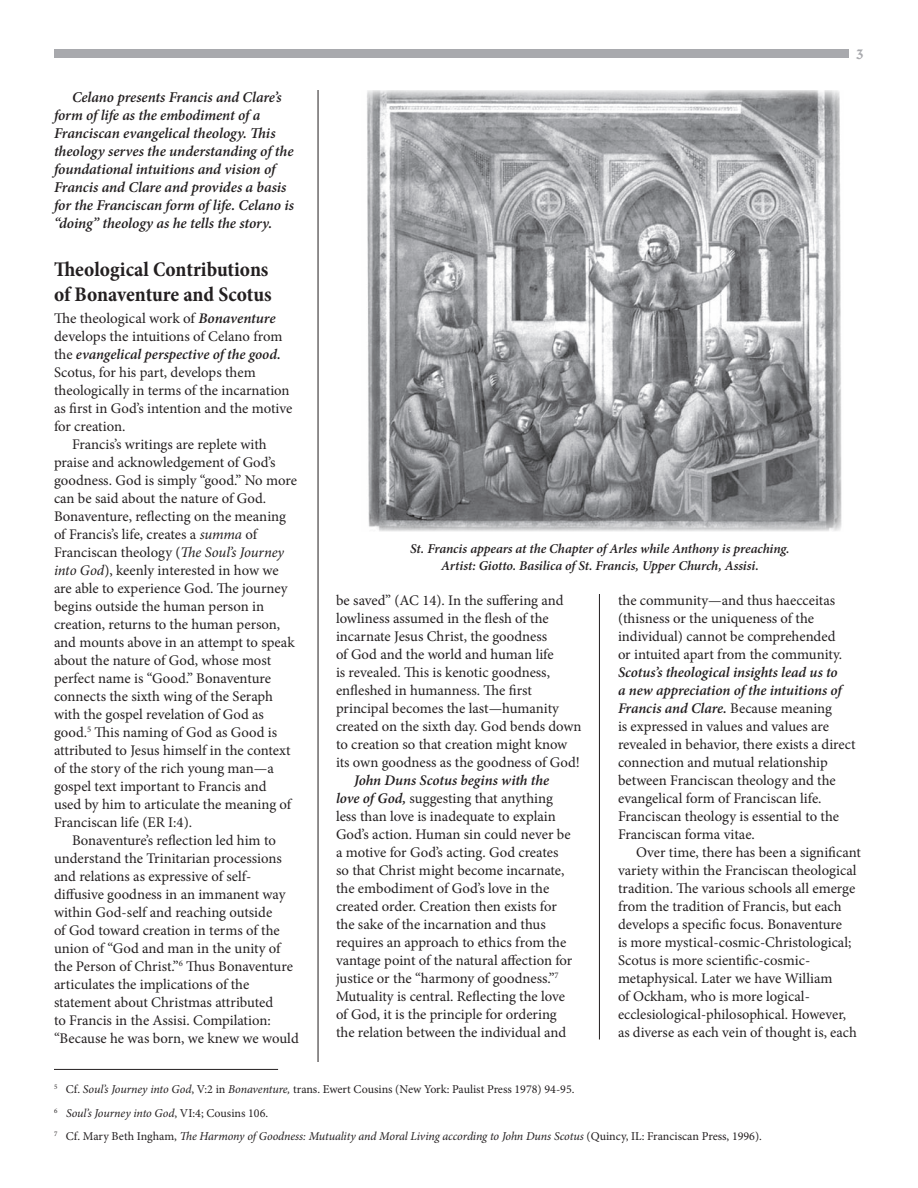
<style>
.page{position:relative;width:918px;height:1188px;background:#fff}
.page>*{position:absolute;margin:0;border:0;box-sizing:border-box;transform-origin:0 0}
.subHEAD{font:700 condensed 21px/25.2px "Minion Pro";letter-spacing:-.005em;color:#231f20}
.text{font:italic 600 15px/18px "Minion Pro";letter-spacing:-.005em;color:#231f20}
.BIG{font:700 15px "Post Antiqua";color:#a8a9ad}
.text-2{font:14.7px/18px "Minion Pro";color:#231f20}
.subHEAD-2{font:italic 600 13.5px "Minion Pro";letter-spacing:-.01em;color:#231f20}
.text-3{font:italic 12px "Minion Pro";letter-spacing:-.01em;color:#231f20}
.text-4{font:12px "Minion Pro";color:#231f20}
.s1{font-weight:600;font-style:italic}
.s2{font-style:italic}
.s3{font-style:normal}
</style>
<div class="page">
<hr style="left:318px;top:90px;width:1px;height:972px;background:#231f20">
<hr style="left:599px;top:594px;width:1px;height:446px;background:#231f20">
<div style="left:54px;top:50px;width:795px;height:8px;background:#a8a9ad"></div>
<img style="left:367px;top:90px;width:475px;height:441px">
<hr style="left:54px;top:1069px;width:224px;height:1px;background:#231f20">
<p class="BIG" style="left:856px;top:45px;width:9px">3</p>
<p class="text" style="left:54px;top:88px;width:242px;text-indent:18px">Celano presents Francis and Clare’s form of life as the embodiment of a Franciscan evangelical theology. This theology serves the understanding of the foundational intuitions and vision of Francis and Clare and provides a basis for the Franciscan form of life. Celano is “doing” theology as he tells the story.</p>
<p class="subHEAD" style="left:54px;top:256px;width:219px">Theological Contributions of Bonaventure and Scotus</p>
<p class="text-2" style="left:54px;top:310px;width:240px">The theological work of <span class="s1">Bonaventure </span>develops the intuitions of Celano from the <span class="s1">evangelical perspective of the good.<br></span>Scotus, for his part, develops them theologically in terms of the incarnation as first in God’s intention and the motive for creation.</p>
<p class="text-2" style="left:54px;top:436px;width:244px;text-indent:18px">Francis’s writings are replete with praise and acknowledgement of God’s goodness. God is simply “good.” No more can be said about the nature of God.<br>Bonaventure, reflecting on the meaning of Francis’s life, creates a <span class="s2">summa</span> of Franciscan theology (<span class="s2">The Soul’s Journey into God</span>), keenly interested in how we are able to experience God. The journey begins outside the human person in creation, returns to the human person, and mounts above in an attempt to speak about the nature of God, whose most perfect name is “Good.” Bonaventure connects the sixth wing of the Seraph with the gospel revelation of God as good.<sup>5</sup> This naming of God as Good is attributed to Jesus himself in the context of the story of the rich young man—a gospel text important to Francis and used by him to articulate the meaning of Franciscan life (ER I:4).</p>
<p class="text-2" style="left:54px;top:832px;width:246px;text-indent:18px">Bonaventure’s reflection led him to understand the Trinitarian processions and relations as expressive of self&shy;diffusive goodness in an immanent way within God-self and reaching outside<br>of God toward creation in terms of the union of “God and man in the unity of the Person of Christ.”<sup>6</sup> Thus Bonaventure articulates the implications of the statement about Christmas attributed<br>to Francis in the Assisi. Compilation: “Because he was born, we knew we would</p>
<p class="text-4" style="left:54px;top:1081px;width:522px"><sup>5</sup> Cf. <span class="s2">Soul’s Journey into God</span>, V:2 in <span class="s2">Bonaventure,</span> trans. Ewert Cousins (New York: Paulist Press 1978) 94-95.</p>
<p class="text-3" style="left:54px;top:1105px;width:216px"><sup>6</sup> Soul’s Journey into God<span class="s3">, VI:4; Cousins 106.</span></p>
<p class="text-3" style="left:54px;top:1128px;width:709px"><sup>7</sup> <span class="s3">Cf. Mary Beth Ingham,</span> The Harmony of Goodness: Mutuality and Moral Living according to John Duns Scotus <span class="s3">(Quincy, IL: Franciscan Press, 1996).</span></p>
<p class="subHEAD-2" style="left:410px;top:540px;width:381px">St. Francis appears at the Chapter of Arles while Anthony is preaching.</p>
<p class="subHEAD-2" style="left:441px;top:556px;width:319px">Artist: Giotto. Basilica of St. Francis, Upper Church, Assisi.</p>
<p class="text-2" style="left:336px;top:591px;width:247px">be saved” (AC 14). In the suffering and lowliness assumed in the flesh of the incarnate Jesus Christ, the goodness<br>of God and the world and human life<br>is revealed. This is kenotic goodness, enfleshed in humanness. The first principal becomes the last—humanity created on the sixth day. God bends down to creation so that creation might know its own goodness as the goodness of God!</p>
<p class="text-2" style="left:336px;top:771px;width:238px;text-indent:18px"><span class="s1">John Duns Scotus begins with the love of God,</span> suggesting that anything less than love is inadequate to explain God’s action. Human sin could never be a motive for God’s acting. God creates so that Christ might become incarnate, the embodiment of God’s love in the created order. Creation then exists for the sake of the incarnation and thus requires an approach to ethics from the vantage point of the natural affection for justice or the “harmony of goodness.”<sup>7<br></sup>Mutuality is central. Reflecting the love of God, it is the principle for ordering the relation between the individual and</p>
<p class="text-2" style="left:618px;top:591px;width:239px">the community—and thus haecceitas (thisness or the uniqueness of the individual) cannot be comprehended<br>or intuited apart from the community.<br><span class="s1">Scotus’s theological insights lead us to<br>a new appreciation of the intuitions of Francis and Clare.</span> Because meaning<br>is expressed in values and values are revealed in behavior, there exists a direct connection and mutual relationship between Franciscan theology and the evangelical form of Franciscan life.<br>Franciscan theology is essential to the Franciscan forma vitae.</p>
<p class="text-2" style="left:618px;top:843px;width:244px;text-indent:18px">Over time, there has been a significant variety within the Franciscan theological tradition. The various schools all emerge from the tradition of Francis, but each develops a specific focus. Bonaventure<br>is more mystical-cosmic-Christological; Scotus is more scientific-cosmic&shy;metaphysical. Later we have William<br>of Ockham, who is more logical&shy;ecclesiological-philosophical. However, as diverse as each vein of thought is, each</p>
</div>
